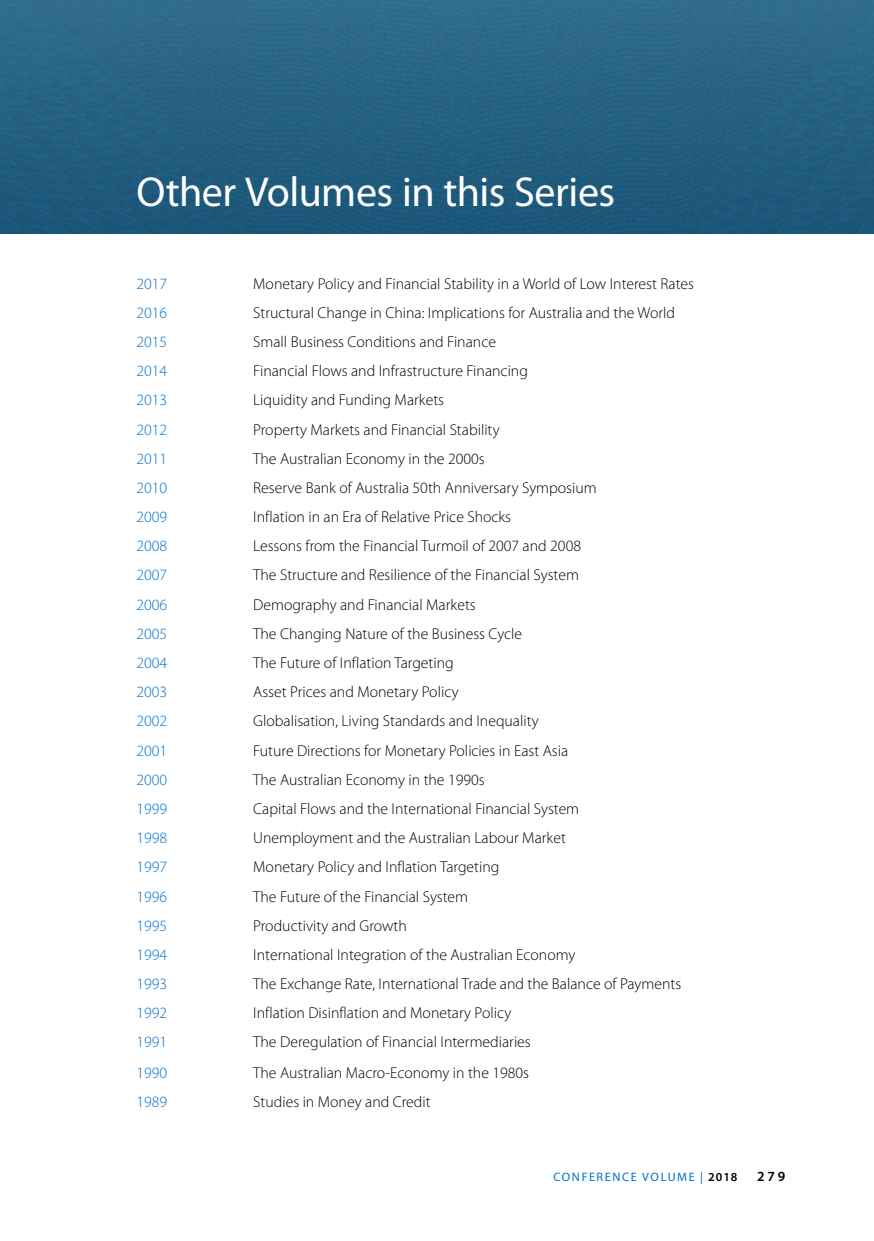
<style>
.page{position:relative;width:874px;height:1241px;background:#fff}
.page>*{position:absolute;margin:0;border:0;box-sizing:border-box;transform-origin:0 0}
.t1{font:42px "Myriad Pro";letter-spacing:-.015em;color:#fff}
.t2{font:300 15.75px "Myriad Pro";color:#000}
.t3{font:300 15.75px "Myriad Pro";color:#0071ce}
.t4{font:600 14px "Myriad Pro";color:#000}
.t5{font:12.25px "Myriad Pro";letter-spacing:.125em;color:#0071ce}
.s1{font-weight:600;color:#000}
</style>
<div class="page">
<img style="left:0;top:0;width:873px;height:233px">
<h1 class="t1" style="left:136px;top:166px;width:480px">Other Volumes in this Series</h1>
<p class="t3" style="left:136px;top:274px;width:32px">2017</p>
<p class="t2" style="left:253px;top:274px;width:442px">Monetary Policy and Financial Stability in a World of Low Interest Rates</p>
<p class="t3" style="left:136px;top:303px;width:32px">2016</p>
<p class="t2" style="left:253px;top:303px;width:423px">Structural Change in China: Implications for Australia and the World</p>
<p class="t3" style="left:136px;top:332px;width:32px">2015</p>
<p class="t2" style="left:253px;top:332px;width:244px">Small Business Conditions and Finance</p>
<p class="t3" style="left:136px;top:361px;width:32px">2014</p>
<p class="t2" style="left:253px;top:361px;width:276px">Financial Flows and Infrastructure Financing</p>
<p class="t3" style="left:136px;top:390px;width:32px">2013</p>
<p class="t2" style="left:253px;top:390px;width:192px">Liquidity and Funding Markets</p>
<p class="t3" style="left:136px;top:419px;width:32px">2012</p>
<p class="t2" style="left:253px;top:419px;width:248px">Property Markets and Financial Stability</p>
<p class="t3" style="left:136px;top:449px;width:32px">2011</p>
<p class="t2" style="left:253px;top:449px;width:233px">The Australian Economy in the 2000s</p>
<p class="t3" style="left:136px;top:478px;width:32px">2010</p>
<p class="t2" style="left:253px;top:478px;width:345px">Reserve Bank of Australia 50th Anniversary Symposium</p>
<p class="t3" style="left:136px;top:507px;width:32px">2009</p>
<p class="t2" style="left:253px;top:507px;width:259px">Inflation in an Era of Relative Price Shocks</p>
<p class="t3" style="left:136px;top:536px;width:32px">2008</p>
<p class="t2" style="left:253px;top:536px;width:329px">Lessons from the Financial Turmoil of 2007 and 2008</p>
<p class="t3" style="left:136px;top:565px;width:32px">2007</p>
<p class="t2" style="left:253px;top:565px;width:327px">The Structure and Resilience of the Financial System</p>
<p class="t3" style="left:136px;top:594px;width:32px">2006</p>
<p class="t2" style="left:253px;top:594px;width:224px">Demography and Financial Markets</p>
<p class="t3" style="left:136px;top:624px;width:32px">2005</p>
<p class="t2" style="left:253px;top:624px;width:270px">The Changing Nature of the Business Cycle</p>
<p class="t3" style="left:136px;top:653px;width:32px">2004</p>
<p class="t2" style="left:253px;top:653px;width:202px">The Future of Inflation Targeting</p>
<p class="t3" style="left:136px;top:682px;width:32px">2003</p>
<p class="t2" style="left:253px;top:682px;width:207px">Asset Prices and Monetary Policy</p>
<p class="t3" style="left:136px;top:711px;width:32px">2002</p>
<p class="t2" style="left:253px;top:711px;width:287px">Globalisation, Living Standards and Inequality</p>
<p class="t3" style="left:136px;top:740px;width:32px">2001</p>
<p class="t2" style="left:253px;top:740px;width:316px">Future Directions for Monetary Policies in East Asia</p>
<p class="t3" style="left:136px;top:770px;width:32px">2000</p>
<p class="t2" style="left:253px;top:770px;width:233px">The Australian Economy in the 1990s</p>
<p class="t3" style="left:136px;top:799px;width:32px">1999</p>
<p class="t2" style="left:253px;top:799px;width:327px">Capital Flows and the International Financial System</p>
<p class="t3" style="left:136px;top:828px;width:32px">1998</p>
<p class="t2" style="left:253px;top:828px;width:314px">Unemployment and the Australian Labour Market</p>
<p class="t3" style="left:136px;top:857px;width:32px">1997</p>
<p class="t2" style="left:253px;top:857px;width:247px">Monetary Policy and Inflation Targeting</p>
<p class="t3" style="left:136px;top:886px;width:32px">1996</p>
<p class="t2" style="left:253px;top:886px;width:216px">The Future of the Financial System</p>
<p class="t3" style="left:136px;top:915px;width:32px">1995</p>
<p class="t2" style="left:253px;top:915px;width:155px">Productivity and Growth</p>
<p class="t3" style="left:136px;top:945px;width:32px">1994</p>
<p class="t2" style="left:253px;top:945px;width:323px">International Integration of the Australian Economy</p>
<p class="t3" style="left:136px;top:974px;width:32px">1993</p>
<p class="t2" style="left:253px;top:974px;width:429px">The Exchange Rate, International Trade and the Balance of Payments</p>
<p class="t3" style="left:136px;top:1003px;width:32px">1992</p>
<p class="t2" style="left:253px;top:1003px;width:259px">Inflation Disinflation and Monetary Policy</p>
<p class="t3" style="left:136px;top:1032px;width:32px">1991</p>
<p class="t2" style="left:253px;top:1032px;width:279px">The Deregulation of Financial Intermediaries</p>
<p class="t3" style="left:136px;top:1063px;width:32px">1990</p>
<p class="t2" style="left:253px;top:1063px;width:277px">The Australian Macro-Economy in the 1980s</p>
<p class="t3" style="left:136px;top:1092px;width:32px">1989</p>
<p class="t2" style="left:253px;top:1092px;width:179px">Studies in Money and Credit</p>
<p class="t5" style="left:553px;top:1169px;width:185px">CONFERENCE VOLUME | <span class="s1">2018</span></p>
<p class="t4" style="left:756px;top:1167px;width:30px">279</p>
</div>
